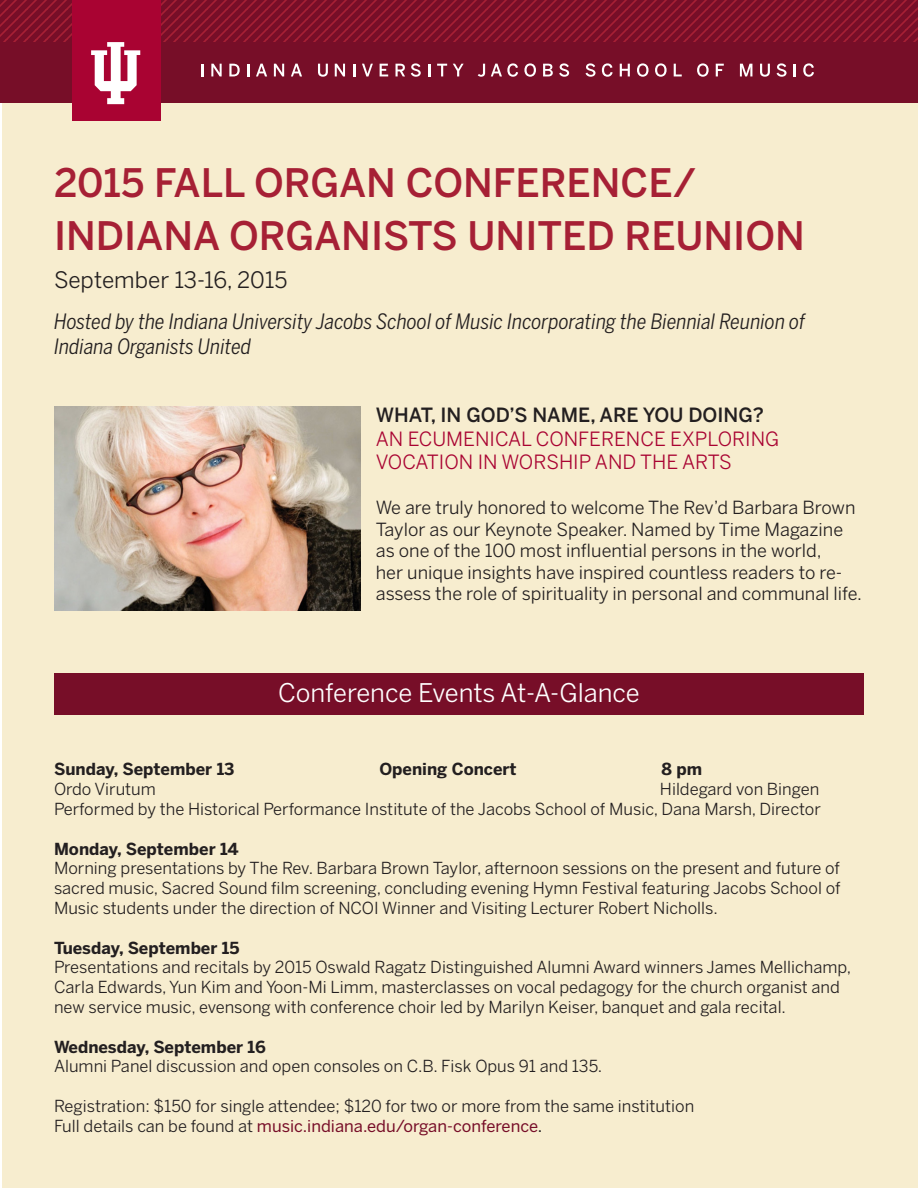
<style>
.page{position:relative;width:918px;height:1188px;background:#fff}
.page>*{position:absolute;margin:0;border:0;box-sizing:border-box;transform-origin:0 0}
.t1{font:500 39px/52.5px "Benton Sans";color:#a62035}
.t2{font:25.5px "Benton Sans";color:#fff}
.t3{font:22.5px "Benton Sans";color:#231f20}
.t4{font:italic 21px/25.2px "Benton Sans Cond";color:#231f20}
.t5{font:19.5px/23.4px "Benton Sans";color:#a90332}
.t6{font:500 19.5px "Benton Sans";color:#231f20}
.t7{font:18px/21.6px "Benton Sans";color:#231f20}
.t8{font:16.5px/19.8px "Benton Sans";color:#231f20;text-align:justify}
.t9{font:700 16.5px "Benton Sans";color:#231f20}
.t10{font:16.5px "Benton Sans";color:#770e28}
.s1{color:#231f20}
</style>
<div class="page">
<div style="left:2px;top:75px;width:916px;height:1113px;background:#f7edcf"></div>
<img style="left:54px;top:407px;width:306px;height:204px">
<div style="left:0;top:0;width:918px;height:103px;background:#770e28"></div>
<svg style="left:201px;top:64px;width:2px;height:12px"></svg>
<svg style="left:211px;top:64px;width:11px;height:12px"></svg>
<svg style="left:229px;top:64px;width:11px;height:12px"></svg>
<svg style="left:247px;top:64px;width:2px;height:12px"></svg>
<svg style="left:256px;top:64px;width:11px;height:12px"></svg>
<svg style="left:274px;top:64px;width:10px;height:12px"></svg>
<svg style="left:291px;top:64px;width:11px;height:12px"></svg>
<svg style="left:318px;top:64px;width:10px;height:13px"></svg>
<svg style="left:335px;top:64px;width:10px;height:12px"></svg>
<svg style="left:353px;top:64px;width:2px;height:12px"></svg>
<svg style="left:362px;top:64px;width:11px;height:13px"></svg>
<svg style="left:380px;top:64px;width:8px;height:12px"></svg>
<svg style="left:396px;top:64px;width:9px;height:12px"></svg>
<svg style="left:411px;top:63px;width:10px;height:14px"></svg>
<svg style="left:428px;top:64px;width:2px;height:12px"></svg>
<svg style="left:437px;top:64px;width:10px;height:12px"></svg>
<svg style="left:453px;top:64px;width:11px;height:12px"></svg>
<svg style="left:478px;top:64px;width:7px;height:13px"></svg>
<svg style="left:491px;top:63px;width:27px;height:14px"></svg>
<svg style="left:524px;top:63px;width:12px;height:14px"></svg>
<svg style="left:543px;top:64px;width:10px;height:12px"></svg>
<svg style="left:559px;top:63px;width:10px;height:14px"></svg>
<svg style="left:586px;top:63px;width:10px;height:14px"></svg>
<svg style="left:602px;top:63px;width:11px;height:14px"></svg>
<svg style="left:620px;top:64px;width:10px;height:12px"></svg>
<svg style="left:637px;top:63px;width:12px;height:14px"></svg>
<svg style="left:655px;top:63px;width:12px;height:14px"></svg>
<svg style="left:674px;top:64px;width:8px;height:12px"></svg>
<svg style="left:697px;top:63px;width:12px;height:14px"></svg>
<svg style="left:716px;top:64px;width:8px;height:12px"></svg>
<svg style="left:740px;top:64px;width:12px;height:12px"></svg>
<svg style="left:760px;top:64px;width:10px;height:13px"></svg>
<svg style="left:777px;top:63px;width:10px;height:14px"></svg>
<svg style="left:794px;top:64px;width:2px;height:12px"></svg>
<svg style="left:803px;top:63px;width:11px;height:14px"></svg>
<svg style="left:1px;top:0;width:917px;height:42px"></svg>
<div style="left:72px;top:0;width:88px;height:121px;background:#a90332"></div>
<svg style="left:91px;top:42px;width:49px;height:62px"></svg>
<div style="left:54px;top:673px;width:810px;height:42px;background:#770e28"></div>
<p class="t1" style="left:54px;top:157px;width:752px">2015 FALL ORGAN CONFERENCE/<br>INDIANA ORGANISTS UNITED REUNION</p>
<p class="t3" style="left:54px;top:267px;width:235px">September 13-16, 2015</p>
<p class="t4" style="left:54px;top:309px;width:753px">Hosted by the Indiana University Jacobs School of Music Incorporating the Biennial Reunion of<br>Indiana Organists United</p>
<p class="t6" style="left:376px;top:403px;width:390px">WHAT, IN GOD’S NAME, ARE YOU DOING?</p>
<p class="t5" style="left:376px;top:427px;width:405px">AN ECUMENICAL CONFERENCE EXPLORING<br>VOCATION IN WORSHIP AND THE ARTS</p>
<p class="t7" style="left:376px;top:497px;width:488px">We are truly honored to welcome The Rev’d Barbara Brown Taylor as our Keynote Speaker. Named by Time Magazine as one of the 100 most influential persons in the world,<br>her unique insights have inspired countless readers to re&shy;assess the role of spirituality in personal and communal life.</p>
<p class="t2" style="left:278px;top:678px;width:363px">Conference Events At-A-Glance</p>
<p class="t9" style="left:54px;top:759px;width:182px">Sunday, September 13</p>
<p class="t9" style="left:379px;top:759px;width:139px">Opening Concert</p>
<p class="t9" style="left:661px;top:759px;width:42px">8 pm</p>
<p class="t8" style="left:54px;top:779px;width:103px">Ordo Virutum</p>
<p class="t8" style="left:660px;top:779px;width:161px">Hildegard von Bingen</p>
<p class="t8" style="left:54px;top:799px;width:769px">Performed by the Historical Performance Institute of the Jacobs School of Music, Dana Marsh, Director</p>
<p class="t9" style="left:54px;top:838px;width:186px">Monday, September 14</p>
<p class="t8" style="left:54px;top:859px;width:788px">Morning presentations by The Rev. Barbara Brown Taylor, afternoon sessions on the present and future of sacred music, Sacred Sound film screening, concluding evening Hymn Festival featuring Jacobs School of Music students under the direction of NCOI Winner and Visiting Lecturer Robert Nicholls.</p>
<p class="t9" style="left:54px;top:937px;width:187px">Tuesday, September 15</p>
<p class="t8" style="left:54px;top:958px;width:799px;text-align:left">Presentations and recitals by 2015 Oswald Ragatz Distinguished Alumni Award winners James Mellichamp,<br>Carla Edwards, Yun Kim and Yoon-Mi Limm, masterclasses on vocal pedagogy for the church organist and new service music, evensong with conference choir led by Marilyn Keiser, banquet and gala recital.</p>
<p class="t9" style="left:54px;top:1036px;width:213px">Wednesday, September 16</p>
<p class="t8" style="left:54px;top:1057px;width:550px">Alumni Panel discussion and open consoles on C.B. Fisk Opus 91 and 135.</p>
<p class="t8" style="left:54px;top:1096px;width:642px">Registration: $150 for single attendee; $120 for two or more from the same institution</p>
<p class="t10" style="left:54px;top:1116px;width:490px"><span class="s1">Full details can be found at</span> music.indiana.edu/organ-conference<span class="s1">.</span></p>
</div>
